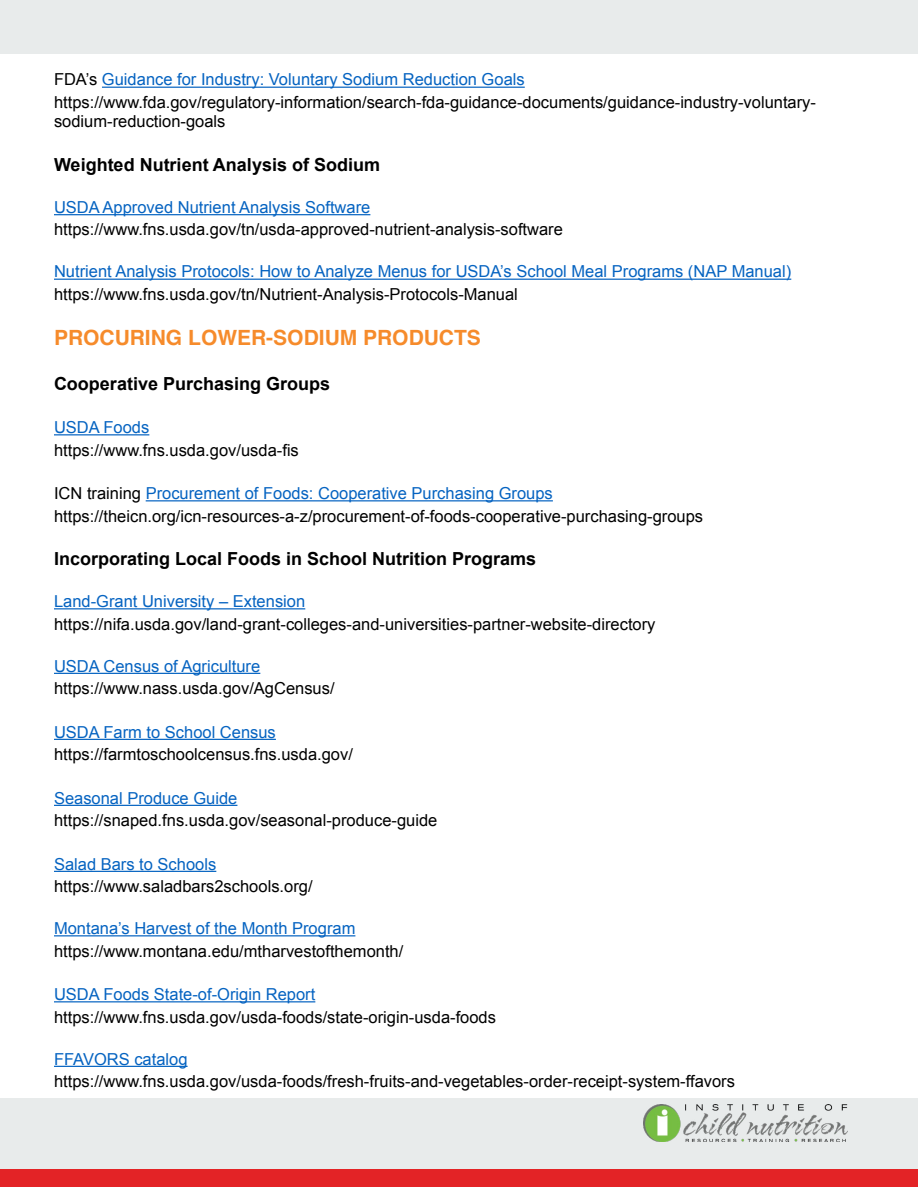
<style>
.page{position:relative;width:918px;height:1188px;background:#fff}
.page>*{position:absolute;margin:0;border:0;box-sizing:border-box;transform-origin:0 0}
.t1{font:700 21px "Helvetica";color:#f68b2b}
.t2{font:700 18px "Arial";color:#000}
.t3{font:16.5px/22.5px "Arial";color:#000}
.t4{font:16.5px "Arial";color:#0563c1}
.s1{color:#0563c1}
</style>
<div class="page">
<div style="left:0;top:1098px;width:918px;height:80px;background:#e8ebeb"></div>
<div style="left:0;top:0;width:918px;height:54px;background:#e8ebeb"></div>
<div style="left:0;top:1169px;width:918px;height:18px;background:#e32326"></div>
<img style="left:644px;top:1105px;width:204px;height:36px">
<hr style="left:54px;top:434px;width:95px;height:1px;background:#0563c1">
<hr style="left:146px;top:500px;width:407px;height:1px;background:#0563c1">
<hr style="left:54px;top:608px;width:251px;height:1px;background:#0563c1">
<hr style="left:54px;top:673px;width:206px;height:1px;background:#0563c1">
<hr style="left:54px;top:739px;width:222px;height:1px;background:#0563c1">
<hr style="left:54px;top:805px;width:183px;height:1px;background:#0563c1">
<hr style="left:54px;top:871px;width:162px;height:1px;background:#0563c1">
<hr style="left:54px;top:935px;width:301px;height:1px;background:#0563c1">
<hr style="left:54px;top:1001px;width:261px;height:1px;background:#0563c1">
<hr style="left:54px;top:1066px;width:134px;height:1px;background:#0563c1">
<hr style="left:102px;top:87px;width:423px;height:1px;background:#0563c1">
<hr style="left:54px;top:214px;width:316px;height:1px;background:#0563c1">
<hr style="left:54px;top:279px;width:737px;height:1px;background:#0563c1">
<p class="t3" style="left:54px;top:69px;width:764px">FDA’s <span class="s1">Guidance for Industry: Voluntary Sodium Reduction Goals </span>https://www.fda.gov/regulatory-information/search-fda-guidance-documents/guidance-industry-voluntary-</p>
<p class="t3" style="left:54px;top:111px;width:173px">sodium-reduction-goals</p>
<p class="t2" style="left:54px;top:153px;width:328px">Weighted Nutrient Analysis of Sodium</p>
<p class="t4" style="left:54px;top:196px;width:318px">USDA Approved Nutrient Analysis Software</p>
<p class="t3" style="left:54px;top:219px;width:510px">https://www.fns.usda.gov/tn/usda-approved-nutrient-analysis-software</p>
<p class="t4" style="left:54px;top:261px;width:739px">Nutrient Analysis Protocols: How to Analyze Menus for USDA’s School Meal Programs (NAP Manual)</p>
<p class="t3" style="left:54px;top:283px;width:465px">https://www.fns.usda.gov/tn/Nutrient-Analysis-Protocols-Manual</p>
<p class="t1" style="left:54px;top:325px;width:428px">PROCURING LOWER-SODIUM PRODUCTS</p>
<p class="t2" style="left:54px;top:371px;width:278px">Cooperative Purchasing Groups</p>
<p class="t4" style="left:54px;top:417px;width:97px">USDA Foods</p>
<p class="t3" style="left:54px;top:439px;width:246px">https://www.fns.usda.gov/usda-fis</p>
<p class="t3" style="left:54px;top:482px;width:651px">ICN training <span class="s1">Procurement of Foods: Cooperative Purchasing Groups </span>https://theicn.org/icn-resources-a-z/procurement-of-foods-cooperative-purchasing-groups</p>
<p class="t2" style="left:54px;top:547px;width:484px">Incorporating Local Foods in School Nutrition Programs</p>
<p class="t4" style="left:54px;top:591px;width:253px">Land-Grant University – Extension</p>
<p class="t3" style="left:54px;top:613px;width:603px">https://nifa.usda.gov/land-grant-colleges-and-universities-partner-website-directory</p>
<p class="t4" style="left:54px;top:655px;width:208px">USDA Census of Agriculture</p>
<p class="t3" style="left:54px;top:677px;width:282px">https://www.nass.usda.gov/AgCensus/</p>
<p class="t4" style="left:54px;top:721px;width:223px">USDA Farm to School Census</p>
<p class="t3" style="left:54px;top:743px;width:300px">https://farmtoschoolcensus.fns.usda.gov/</p>
<p class="t4" style="left:54px;top:787px;width:185px">Seasonal Produce Guide</p>
<p class="t3" style="left:54px;top:809px;width:385px">https://snaped.fns.usda.gov/seasonal-produce-guide</p>
<p class="t4" style="left:54px;top:853px;width:164px">Salad Bars to Schools</p>
<p class="t3" style="left:54px;top:875px;width:260px">https://www.saladbars2schools.org/</p>
<p class="t4" style="left:54px;top:918px;width:303px">Montana’s Harvest of the Month Program</p>
<p class="t3" style="left:54px;top:940px;width:351px">https://www.montana.edu/mtharvestofthemonth/</p>
<p class="t4" style="left:54px;top:984px;width:263px">USDA Foods State-of-Origin Report</p>
<p class="t3" style="left:54px;top:1006px;width:444px">https://www.fns.usda.gov/usda-foods/state-origin-usda-foods</p>
<p class="t4" style="left:54px;top:1048px;width:135px">FFAVORS catalog</p>
<p class="t3" style="left:54px;top:1070px;width:683px">https://www.fns.usda.gov/usda-foods/fresh-fruits-and-vegetables-order-receipt-system-ffavors</p>
</div>
